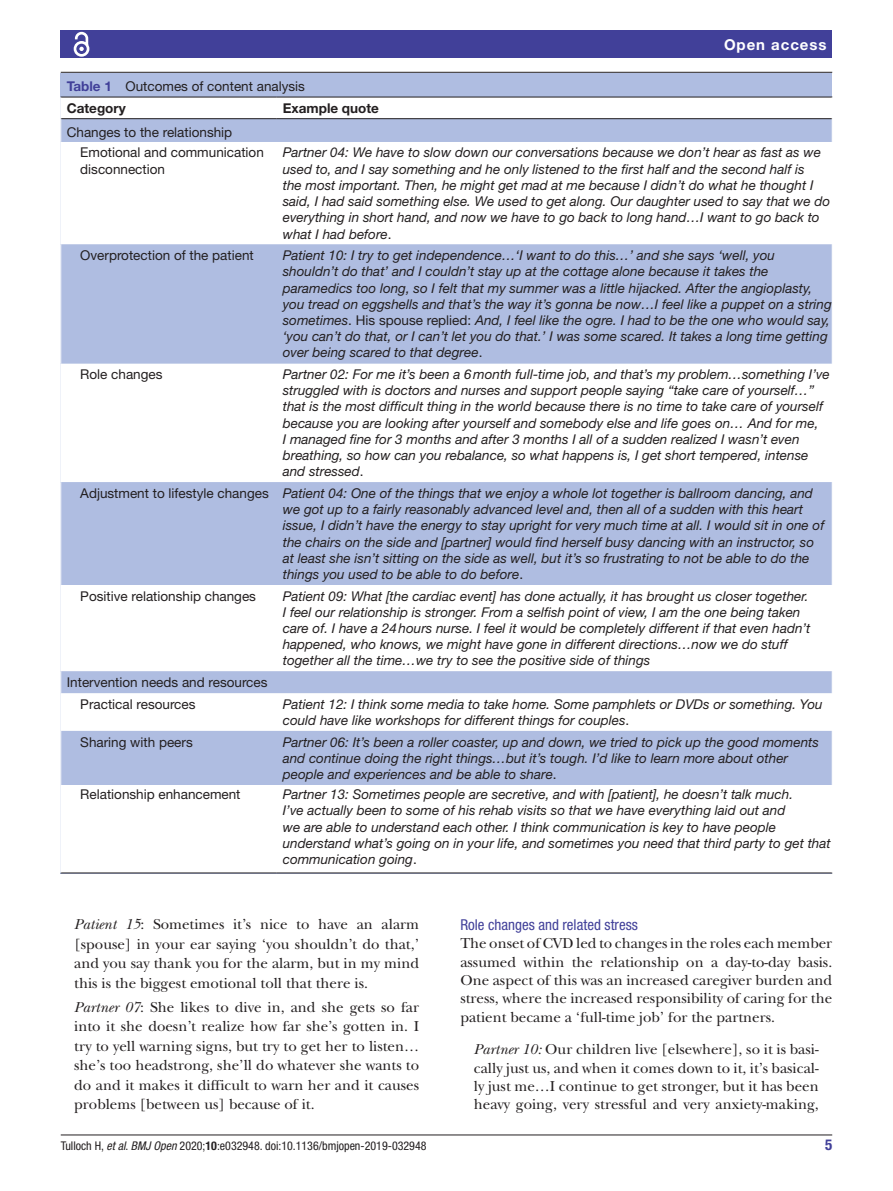
<style>
.page{position:relative;width:893px;height:1191px;background:#fff}
.page>*{position:absolute;margin:0;border:0;box-sizing:border-box;transform-origin:0 0}
.t1{font:15px/19.5px "New Baskerville";color:#231f20;text-align:justify}
.t2{font:condensed 15px "Helvetica Neue LT Std";color:#414099}
.t3{font:700 15px "Helvetica Neue LT Std";letter-spacing:.065em;color:#fff}
.t4{font:700 condensed 15px "Helvetica Neue LT Std";color:#414099}
.t5{font:italic 13.5px/16.2px "Helvetica Neue LT Std";color:#231f20}
.t6{font:13.5px/22px "Helvetica Neue LT Std";color:#231f20}
.t7{font:700 13.5px "Helvetica Neue LT Std";color:#231f20}
.t8{font:condensed 12px "Helvetica Neue LT Std";color:#231f20}
.s1{font-weight:700;color:#414099}
.s2{font-weight:700}
.s3{font-style:normal}
.s4{font-style:italic}
</style>
<div class="page">
<hr style="left:61px;top:1134px;width:771px;height:1px;background:#231f20">
<div style="left:61px;top:31px;width:771px;height:27px;background:#414099"></div>
<svg style="left:73px;top:31px;width:17px;height:26px"></svg>
<div style="left:61px;top:73px;width:771px;height:800px;background:#afbde1"></div>
<hr style="left:61px;top:72px;width:771px;height:1px;background:#231f20">
<div style="left:61px;top:98px;width:771px;height:774px;background:#fff"></div>
<svg style="left:61px;top:119px;width:771px;height:666px;fill:#fff"></svg>
<hr style="left:61px;top:97px;width:216px;height:1px;background:#231f20">
<hr style="left:61px;top:118px;width:216px;height:1px;background:#231f20">
<hr style="left:277px;top:97px;width:555px;height:1px;background:#231f20">
<hr style="left:277px;top:118px;width:555px;height:1px;background:#231f20">
<hr style="left:61px;top:872px;width:216px;height:1px;background:#231f20">
<hr style="left:277px;top:872px;width:555px;height:1px;background:#231f20">
<svg style="left:60px;top:97px;width:1px;height:45px"></svg>
<svg style="left:60px;top:671px;width:1px;height:22px"></svg>
<p class="t6" style="left:67px;top:75px;width:240px"><span class="s1">Table 1</span> Outcomes of content analysis<br><span class="s2">Category</span></p>
<p class="t7" style="left:283px;top:99px;width:98px">Example quote</p>
<p class="t3" style="left:724px;top:35px;width:104px">Open access</p>
<p class="t6" style="left:80px;top:122px;width:185px;line-height:20.1px;text-indent:-14px">Changes to the relationship<br>Emotional and communication</p>
<p class="t6" style="left:80px;top:158px;width:86px">disconnection</p>
<p class="t5" style="left:283px;top:144px;width:549px">Partner 04: We have to slow down our conversations because we don’t hear as fast as we used to, and I say something and he only listened to the first half and the second half is<br>the most important. Then, he might get mad at me because I didn’t do what he thought I said, I had said something else. We used to get along. Our daughter used to say that we do everything in short hand, and now we have to go back to long hand…I want to go back to what I had before<span class="s3">.</span></p>
<p class="t6" style="left:80px;top:244px;width:175px">Overprotection of the patient</p>
<p class="t5" style="left:283px;top:247px;width:550px">Patient 10: I try to get independence…‘I want to do this…’ and she says ‘well, you shouldn’t do that’ and I couldn’t stay up at the cottage alone because it takes the paramedics too long, so I felt that my summer was a little hijacked. After the angioplasty, you tread on eggshells and that’s the way it’s gonna be now…I feel like a puppet on a string sometimes<span class="s3">. His spouse replied:</span> And, I feel like the ogre. I had to be the one who would say, ‘you can’t do that, or I can’t let you do that.’ I was some scared. It takes a long time getting over being scared to that degree<span class="s3">.</span></p>
<p class="t6" style="left:80px;top:363px;width:84px">Role changes</p>
<p class="t5" style="left:283px;top:366px;width:549px">Partner 02: For me it’s been a 6month full-time job, and that’s my problem…something I’ve struggled with is doctors and nurses and support people saying “take care of yourself…” that is the most difficult thing in the world because there is no time to take care of yourself because you are looking after yourself and somebody else and life goes on… And for me,<br>I managed fine for 3 months and after 3 months I all of a sudden realized I wasn’t even breathing, so how can you rebalance, so what happens is, I get short tempered, intense and stressed<span class="s3">.</span></p>
<p class="t5" style="left:283px;top:485px;width:543px;text-indent:-202px"><span class="s3">Adjustment to lifestyle changes</span> Patient 04: One of the things that we enjoy a whole lot together is ballroom dancing, and we got up to a fairly reasonably advanced level and, then all of a sudden with this heart issue, I didn’t have the energy to stay upright for very much time at all. I would sit in one of the chairs on the side and [partner] would find herself busy dancing with an instructor, so at least she isn’t sitting on the side as well, but it’s so frustrating to not be able to do the things you used to be able to do before<span class="s3">.</span></p>
<p class="t6" style="left:80px;top:584px;width:177px">Positive relationship changes</p>
<p class="t5" style="left:283px;top:587px;width:529px">Patient 09: What [the cardiac event] has done actually, it has brought us closer together.<br>I feel our relationship is stronger. From a selfish point of view, I am the one being taken care of. I have a 24hours nurse. I feel it would be completely different if that even hadn’t happened, who knows, we might have gone in different directions…now we do stuff together all the time…we try to see the positive side of things</p>
<p class="t6" style="left:80px;top:671px;width:189px;line-height:21.6px;text-indent:-14px">Intervention needs and resources<br>Practical resources</p>
<p class="t5" style="left:283px;top:695px;width:541px">Patient 12: I think some media to take home. Some pamphlets or DVDs or something. You could have like workshops for different things for couples<span class="s3">.</span></p>
<p class="t6" style="left:80px;top:730px;width:114px">Sharing with peers</p>
<p class="t5" style="left:283px;top:733px;width:538px">Partner 06: It’s been a roller coaster, up and down, we tried to pick up the good moments and continue doing the right things…but it’s tough. I’d like to learn more about other people and experiences and be able to share<span class="s3">.</span></p>
<p class="t6" style="left:80px;top:783px;width:162px">Relationship enhancement</p>
<p class="t5" style="left:283px;top:786px;width:549px">Partner 13: Sometimes people are secretive, and with [patient], he doesn’t talk much.<br>I’ve actually been to some of his rehab visits so that we have everything laid out and<br>we are able to understand each other. I think communication is key to have people understand what’s going on in your life, and sometimes you need that third party to get that communication going<span class="s3">.</span></p>
<p class="t1" style="left:74px;top:915px;width:346px"><span class="s4">Patient 15</span>: Sometimes it’s nice to have an alarm [spouse] in your ear saying ‘you shouldn’t do that,’ and you say thank you for the alarm, but in my mind this is the biggest emotional toll that there is.</p>
<p class="t1" style="left:74px;top:997px;width:346px"><span class="s4">Partner 07</span>: She likes to dive in, and she gets so far into it she doesn’t realize how far she’s gotten in. I try to yell warning signs, but try to get her to listen… she’s too headstrong, she’ll do whatever she wants to do and it makes it difficult to warn her and it causes problems [between us] because of it.</p>
<p class="t2" style="left:460px;top:916px;width:179px">Role changes and related stress</p>
<p class="t1" style="left:460px;top:934px;width:373px;line-height:18.3px">The onset of CVD led to changes in the roles each member assumed within the relationship on a day-to-day basis.<br>One aspect of this was an increased caregiver burden and stress, where the increased responsibility of caring for the patient became a ‘full-time job’ for the partners.</p>
<p class="t1" style="left:474px;top:1040px;width:346px;line-height:18.3px"><span class="s4">Partner 10:</span> Our children live [elsewhere], so it is basi&shy;cally just us, and when it comes down to it, it’s basical&shy;ly just me…I continue to get stronger, but it has been heavy going, very stressful and very anxiety-making,</p>
<p class="t8" style="left:61px;top:1138px;width:367px">Tulloch H, <span class="s4">et al</span>. <span class="s4">BMJ Open</span> 2020;<span class="s2">10</span>:e032948. doi:10.1136/bmjopen-2019-032948</p>
<p class="t4" style="left:825px;top:1135px;width:9px">5</p>
</div>
